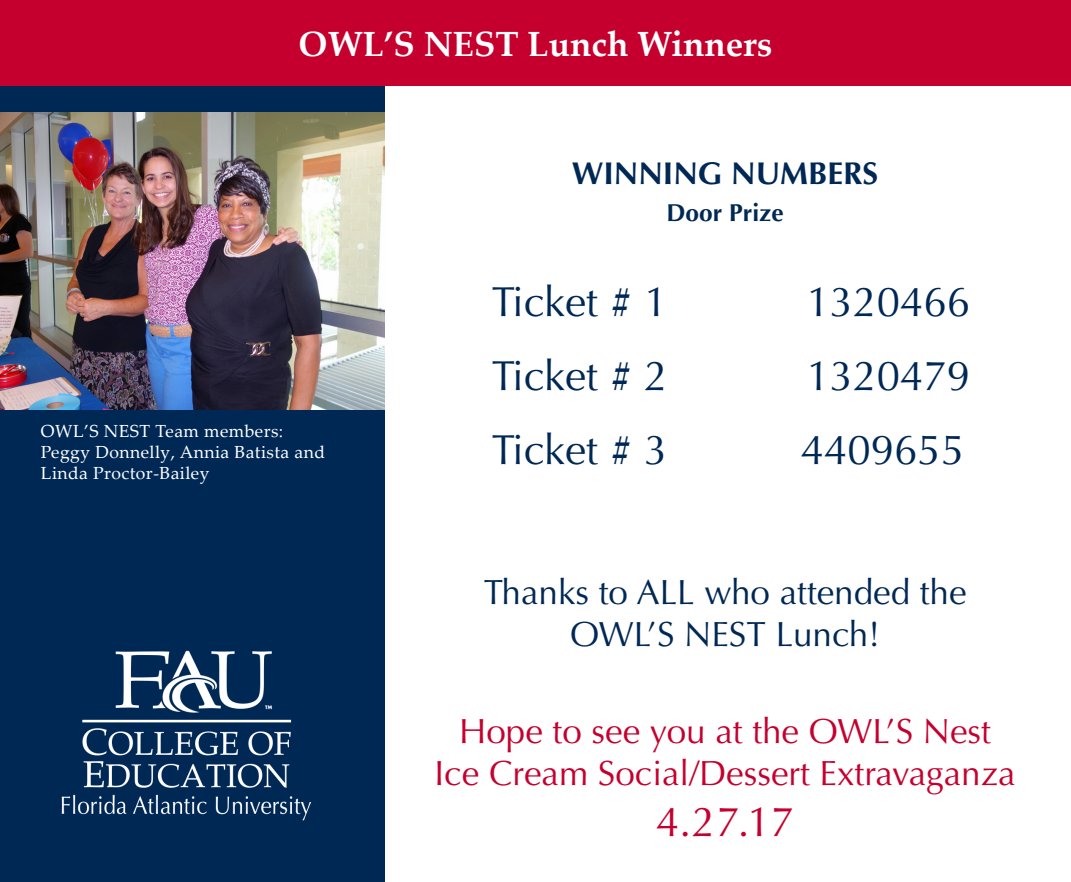
<style>
.page{position:relative;width:1071px;height:882px;background:#fff}
.page>*{position:absolute;margin:0;border:0;box-sizing:border-box;transform-origin:0 0}
.t1{font:42px "Optima LT Std";color:#002855}
.t2{font:42px "Optima LT Std";color:#c5002e}
.t3{font:35px "Optima LT Std";color:#c5002e}
.t4{font:35px "Optima LT Std";color:#002855}
.t5{font:700 35px "Palatino Linotype";color:#fff}
.t6{font:700 31.5px "Optima LT Std";color:#002855}
.t7{font:700 24.5px "Optima LT Std";color:#002855}
.t8{font:17.5px/21px "Palatino Linotype";letter-spacing:.025em;color:#fff}
</style>
<div class="page">
<div style="left:0;top:0;width:385px;height:882px;background:#002855"></div>
<div style="left:0;top:0;width:1071px;height:86px;background:#c5002e"></div>
<img style="left:61px;top:650px;width:251px;height:171px">
<img style="left:0;top:113px;width:385px;height:297px">
<p class="t5" style="left:299px;top:19px;width:475px">OWL’S NEST Lunch Winners</p>
<p class="t6" style="left:572px;top:155px;width:308px">WINNING NUMBERS</p>
<p class="t7" style="left:667px;top:198px;width:119px">Door Prize</p>
<p class="t1" style="left:492px;top:278px;width:177px">Ticket # 1</p>
<p class="t1" style="left:807px;top:278px;width:165px">1320466</p>
<p class="t8" style="left:41px;top:420px;width:244px">OWL’S NEST Team members:</p>
<p class="t8" style="left:41px;top:441px;width:286px">Peggy Donnelly, Annia Batista and<br>Linda Proctor-Bailey</p>
<p class="t1" style="left:492px;top:352px;width:177px">Ticket # 2</p>
<p class="t1" style="left:807px;top:352px;width:165px">1320479</p>
<p class="t1" style="left:492px;top:426px;width:177px">Ticket # 3</p>
<p class="t1" style="left:801px;top:426px;width:165px">4409655</p>
<p class="t4" style="left:484px;top:572px;width:484px">Thanks to ALL who attended the</p>
<p class="t4" style="left:570px;top:614px;width:311px">OWL’S NEST Lunch!</p>
<p class="t3" style="left:459px;top:711px;width:533px">Hope to see you at the OWL’S Nest</p>
<p class="t3" style="left:435px;top:753px;width:583px">Ice Cream Social/Dessert Extravaganza</p>
<p class="t2" style="left:656px;top:797px;width:140px">4.27.17</p>
</div>
